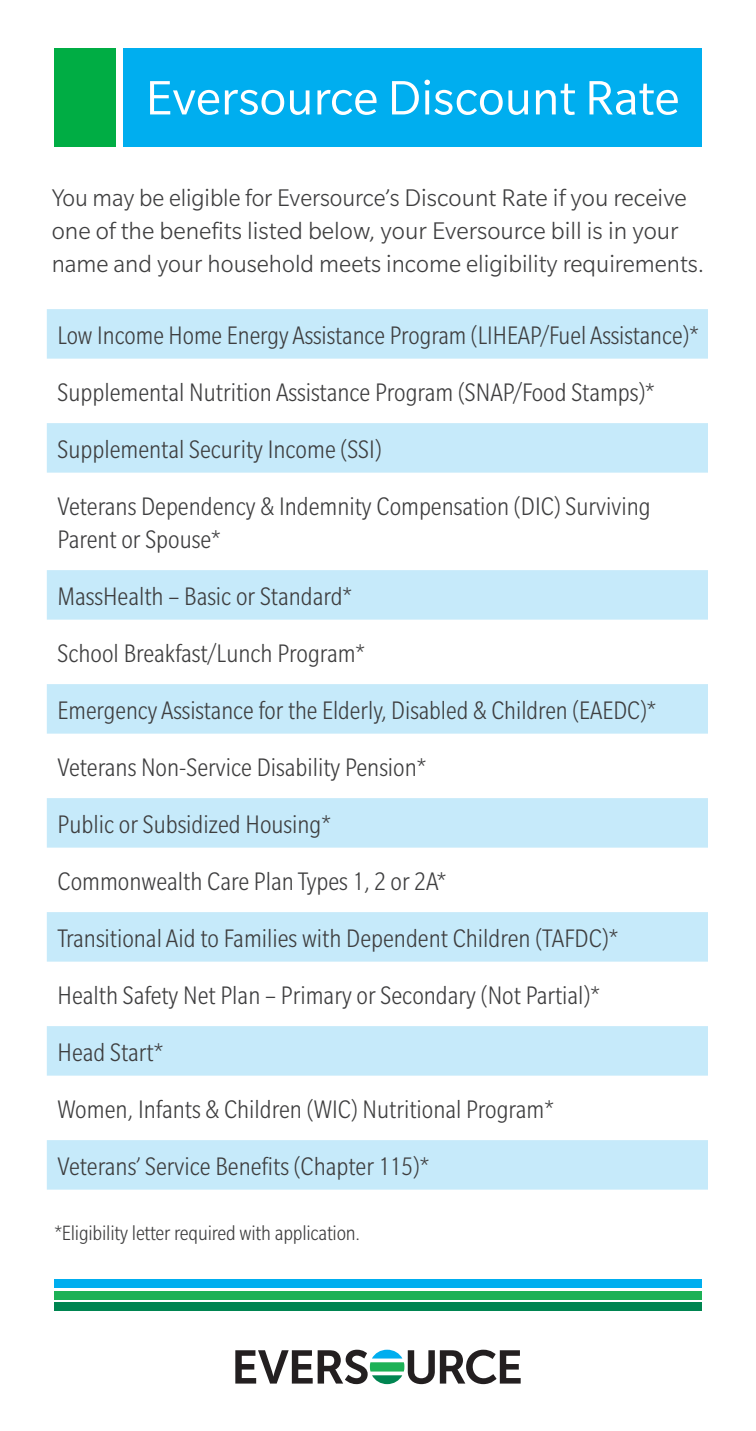
<style>
.page{position:relative;width:756px;height:1431px;background:#fff}
.page>*{position:absolute;margin:0;border:0;box-sizing:border-box;transform-origin:0 0}
.t1{font:52.5px "Slate Pro";color:#fff}
.rule{font:300 condensed 27.6px/33px "Slate Pro";color:#3e3e3f}
.body_-_text{font:300 26.4px/33px "Slate Pro";color:#3e3e3f;scale:.96 1}
.body_-_text-2{font:300 condensed 22.5px "Slate Pro";letter-spacing:-.01em;color:#3e3e3f}
</style>
<div class="page">
<div style="left:47px;top:309px;width:661px;height:50px;background:#c6eafa"></div>
<div style="left:47px;top:423px;width:661px;height:50px;background:#c6eafa"></div>
<div style="left:47px;top:570px;width:661px;height:50px;background:#c6eafa"></div>
<div style="left:47px;top:684px;width:661px;height:50px;background:#c6eafa"></div>
<div style="left:47px;top:798px;width:661px;height:50px;background:#c6eafa"></div>
<div style="left:47px;top:912px;width:661px;height:50px;background:#c6eafa"></div>
<div style="left:47px;top:1026px;width:661px;height:50px;background:#c6eafa"></div>
<div style="left:47px;top:1140px;width:661px;height:50px;background:#c6eafa"></div>
<svg style="left:235px;top:1350px;width:286px;height:34px"></svg>
<div style="left:54px;top:1280px;width:648px;height:8px;background:#00aeef"></div>
<div style="left:54px;top:1291px;width:648px;height:8px;background:#1db156"></div>
<div style="left:54px;top:1302px;width:648px;height:9px;background:#008551"></div>
<div style="left:54px;top:48px;width:61px;height:98px;background:#00ad44"></div>
<div style="left:123px;top:48px;width:579px;height:98px;background:#00aeef"></div>
<p class="t1" style="left:146px;top:71px;width:535px">Eversource Discount Rate</p>
<p class="body_-_text" style="left:52px;top:181px;width:681px">You may be eligible for Eversource’s Discount Rate if you receive one of the benefits listed below, your Eversource bill is in your name and your household meets income eligibility requirements.</p>
<p class="rule" style="left:58px;top:318px;width:642px">Low Income Home Energy Assistance Program (LIHEAP/Fuel Assistance)*</p>
<p class="rule" style="left:58px;top:375px;width:598px">Supplemental Nutrition Assistance Program (SNAP/Food Stamps)*</p>
<p class="rule" style="left:58px;top:432px;width:326px">Supplemental Security Income (SSI)</p>
<p class="rule" style="left:58px;top:489px;width:595px">Veterans Dependency &amp; Indemnity Compensation (DIC) Surviving<br>Parent or Spouse*</p>
<p class="rule" style="left:58px;top:579px;width:296px">MassHealth – Basic or Standard*</p>
<p class="rule" style="left:58px;top:636px;width:309px">School Breakfast/Lunch Program*</p>
<p class="rule" style="left:58px;top:693px;width:600px">Emergency Assistance for the Elderly, Disabled &amp; Children (EAEDC)*</p>
<p class="rule" style="left:58px;top:750px;width:370px">Veterans Non-Service Disability Pension*</p>
<p class="rule" style="left:58px;top:807px;width:275px">Public or Subsidized Housing*</p>
<p class="rule" style="left:58px;top:864px;width:390px">Commonwealth Care Plan Types 1, 2 or 2A*</p>
<p class="rule" style="left:58px;top:921px;width:562px">Transitional Aid to Families with Dependent Children (TAFDC)*</p>
<p class="rule" style="left:58px;top:978px;width:544px">Health Safety Net Plan – Primary or Secondary (Not Partial)*</p>
<p class="rule" style="left:58px;top:1035px;width:107px">Head Start*</p>
<p class="rule" style="left:58px;top:1092px;width:498px">Women, Infants &amp; Children (WIC) Nutritional Program*</p>
<p class="rule" style="left:58px;top:1149px;width:373px">Veterans’ Service Benefits (Chapter 115)*</p>
<p class="body_-_text-2" style="left:54px;top:1221px;width:307px">*Eligibility letter required with application.</p>
</div>
